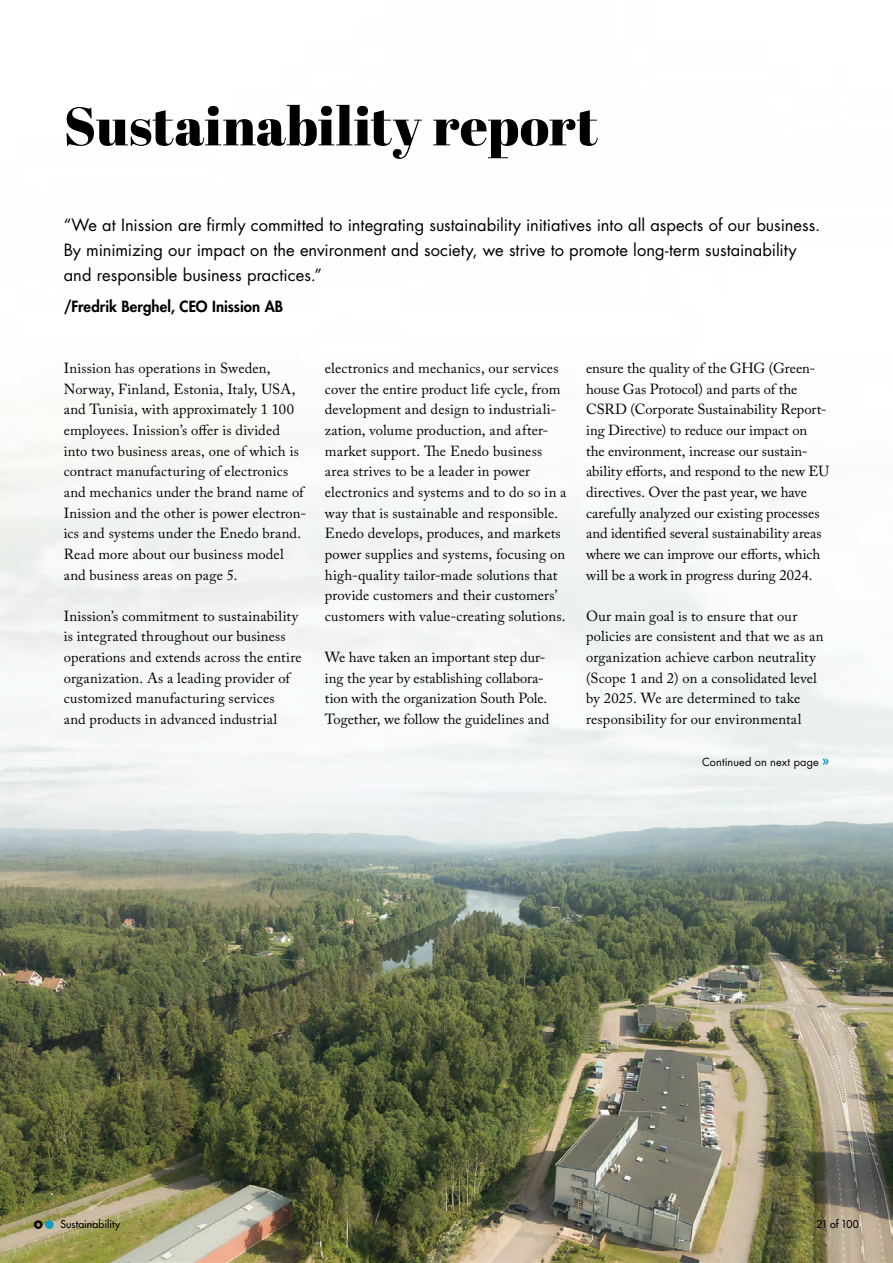
<style>
.page{position:relative;width:893px;height:1263px;background:#fff}
.page>*{position:absolute;margin:0;border:0;box-sizing:border-box;transform-origin:0 0}
.t1{font:54px "Abril Fatface";letter-spacing:.01em;color:#000}
.t2{font:16.5px/24.9px "Futura Std";color:#000}
.t3{font:800 15px "Futura Std";letter-spacing:.005em;color:#000}
.t4{font:14.55px/20.7px "Adobe Caslon Pro";letter-spacing:.01em;color:#000}
.t5{font:10.95px "Futura Std";letter-spacing:.015em;color:#000}
.t6{font:500 10.5px "Futura Std";letter-spacing:.005em;color:#000}
.s1{font-weight:800;font-size:13.5px;color:#109dc1}
</style>
<div class="page">
<img style="left:0;top:406px;width:893px;height:857px">
<div style="left:45px;top:1220px;width:9px;height:9px;background:#109dc1;border-radius:50%"></div>
<svg style="left:34px;top:1220px;width:9px;height:9px"></svg>
<h1 class="t1" style="left:64px;top:88px;width:535px">Sustainability report</h1>
<p class="t2" style="left:64px;top:213px;width:758px">“We at Inission are firmly committed to integrating sustainability initiatives into all aspects of our business.<br>By minimizing our impact on the environment and society, we strive to promote long-term sustainability and responsible business practices.”</p>
<p class="t3" style="left:64px;top:297px;width:221px">/Fredrik Berghel, CEO Inission AB</p>
<p class="t4" style="left:64px;top:357px;width:244px">Inission has operations in Sweden, Norway, Finland, Estonia, Italy, USA, and Tunisia, with approximately 1 100 employees. Inission’s offer is divided into two business areas, one of which is contract manufacturing of electronics and mechanics under the brand name of Inission and the other is power electron&shy;ics and systems under the Enedo brand.<br>Read more about our business model and business areas on page 5.</p>
<p class="t4" style="left:64px;top:605px;width:239px">Inission’s commitment to sustainability is integrated throughout our business operations and extends across the entire organization. As a leading provider of customized manufacturing services<br>and products in advanced industrial</p>
<p class="t4" style="left:325px;top:357px;width:243px">electronics and mechanics, our services cover the entire product life cycle, from development and design to industriali&shy;zation, volume production, and after&shy;market support. The Enedo business area strives to be a leader in power electronics and systems and to do so in a way that is sustainable and responsible.<br>Enedo develops, produces, and markets power supplies and systems, focusing on high-quality tailor-made solutions that provide customers and their customers’ customers with value-creating solutions.</p>
<p class="t4" style="left:325px;top:647px;width:226px">We have taken an important step dur&shy;ing the year by establishing collabora&shy;tion with the organization South Pole.<br>Together, we follow the guidelines and</p>
<p class="t4" style="left:586px;top:357px;width:245px">ensure the quality of the GHG (Green&shy;house Gas Protocol) and parts of the CSRD (Corporate Sustainability Report&shy;ing Directive) to reduce our impact on the environment, increase our sustain&shy;ability efforts, and respond to the new EU directives. Over the past year, we have carefully analyzed our existing processes and identified several sustainability areas where we can improve our efforts, which will be a work in progress during 2024.</p>
<p class="t4" style="left:586px;top:605px;width:239px">Our main goal is to ensure that our policies are consistent and that we as an organization achieve carbon neutrality (Scope 1 and 2) on a consolidated level by 2025. We are determined to take responsibility for our environmental</p>
<p class="t5" style="left:702px;top:755px;width:129px">Continued on next page <span class="s1">»</span></p>
<p class="t6" style="left:60px;top:1217px;width:61px">Sustainability</p>
<p class="t6" style="left:816px;top:1217px;width:44px">21 of 100</p>
</div>
